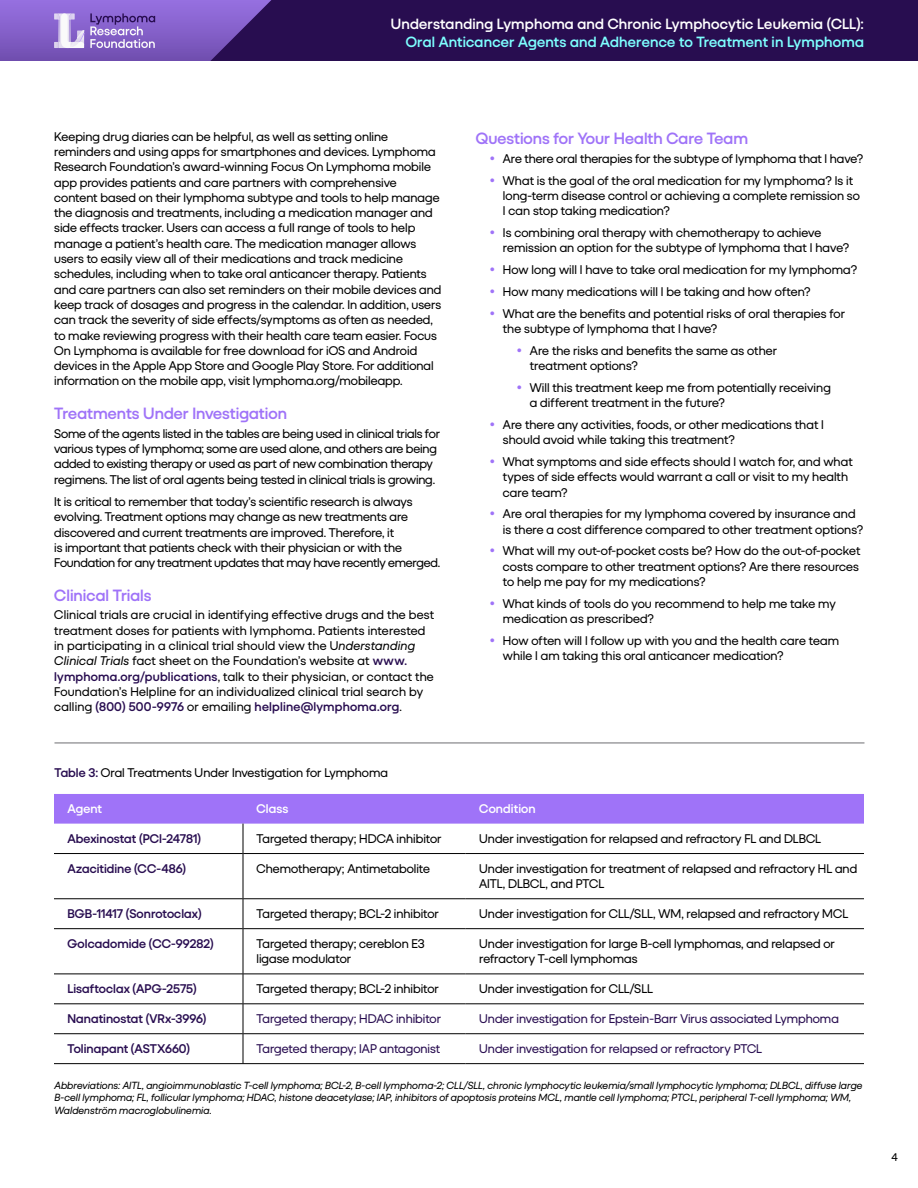
<style>
.page{position:relative;width:918px;height:1188px;background:#fff}
.page>*{position:absolute;margin:0;border:0;box-sizing:border-box;transform-origin:0 0}
.t1{font:600 16.5px "Duplet";color:#9f73f8}
.t2{font:600 15px "Duplet";letter-spacing:.015em;color:#fff}
.t3{font:600 15px "Duplet";letter-spacing:.01em;color:#7dffff}
.Body_8_5pt{font:12.75px/15.3px "Duplet";color:#000}
.Body_8_5pt-2{font:12.75px "Duplet";color:#280d50}
.Body_8_5pt-3{font:600 12.75px "Duplet";color:#280d50}
.Figure_Table_Label{font:12.75px "Duplet";color:#000}
.Table_Header{font:600 12.75px "Duplet";letter-spacing:.01em;color:#fff}
.t4{font:11.25px "Duplet";color:#000}
.Table_Disclaimer{font:italic 10.5px/12.6px "Duplet";letter-spacing:.005em;color:#000}
.s1{font-style:italic}
.s2{font-weight:600;color:#280d50}
</style>
<div class="page">
<div style="left:0;top:0;width:918px;height:61px;background:#280d50"></div>
<svg style="left:0;top:0;width:272px;height:61px;background:#805ebe"></svg>
<div style="left:54px;top:794px;width:810px;height:30px;background:#9f73f8"></div>
<hr style="left:54px;top:853px;width:189px;height:1px;background:#000">
<hr style="left:243px;top:853px;width:223px;height:1px;background:#000">
<hr style="left:466px;top:853px;width:398px;height:1px;background:#000">
<hr style="left:54px;top:898px;width:189px;height:1px;background:#000">
<hr style="left:243px;top:898px;width:223px;height:1px;background:#000">
<hr style="left:466px;top:898px;width:398px;height:1px;background:#000">
<hr style="left:54px;top:928px;width:189px;height:1px;background:#000">
<hr style="left:243px;top:928px;width:223px;height:1px;background:#000">
<hr style="left:466px;top:928px;width:398px;height:1px;background:#000">
<hr style="left:54px;top:974px;width:189px;height:1px;background:#000">
<hr style="left:243px;top:974px;width:223px;height:1px;background:#000">
<hr style="left:466px;top:974px;width:398px;height:1px;background:#000">
<hr style="left:54px;top:1004px;width:189px;height:1px;background:#000">
<hr style="left:243px;top:1004px;width:223px;height:1px;background:#000">
<hr style="left:466px;top:1004px;width:398px;height:1px;background:#000">
<hr style="left:54px;top:1033px;width:189px;height:1px;background:#000">
<hr style="left:243px;top:1033px;width:223px;height:1px;background:#000">
<hr style="left:466px;top:1033px;width:398px;height:1px;background:#000">
<hr style="left:54px;top:1063px;width:189px;height:1px;background:#000">
<hr style="left:243px;top:1063px;width:223px;height:1px;background:#000">
<hr style="left:466px;top:1063px;width:398px;height:1px;background:#000">
<hr style="left:243px;top:824px;width:1px;height:30px;background:#000">
<hr style="left:243px;top:854px;width:1px;height:45px;background:#000">
<hr style="left:243px;top:899px;width:1px;height:30px;background:#000">
<hr style="left:243px;top:929px;width:1px;height:45px;background:#000">
<hr style="left:243px;top:974px;width:1px;height:30px;background:#000">
<hr style="left:243px;top:1004px;width:1px;height:30px;background:#000">
<svg style="left:243px;top:1034px;width:1px;height:29px"></svg>
<hr style="left:54px;top:743px;width:810px;height:1px;background:#6d6e71">
<p class="t2" style="left:391px;top:15px;width:475px">Understanding Lymphoma and Chronic Lymphocytic Leukemia (CLL):</p>
<p class="t3" style="left:406px;top:33px;width:460px">Oral Anticancer Agents and Adherence to Treatment in Lymphoma</p>
<p class="Body_8_5pt" style="left:54px;top:128px;width:389px">Keeping drug diaries can be helpful, as well as setting online reminders and using apps for smartphones and devices. Lymphoma Research Foundation’s award-winning Focus On Lymphoma mobile app provides patients and care partners with comprehensive content based on their lymphoma subtype and tools to help manage the diagnosis and treatments, including a medication manager and side effects tracker. Users can access a full range of tools to help manage a patient’s health care. The medication manager allows users to easily view all of their medications and track medicine schedules, including when to take oral anticancer therapy. Patients and care partners can also set reminders on their mobile devices and keep track of dosages and progress in the calendar. In addition, users can track the severity of side effects/symptoms as often as needed, to make reviewing progress with their health care team easier. Focus On Lymphoma is available for free download for iOS and Android devices in the Apple App Store and Google Play Store. For additional information on the mobile app, visit lymphoma.org/mobileapp.</p>
<h1 class="t1" style="left:54px;top:404px;width:234px">Treatments Under Investigation</h1>
<p class="Body_8_5pt" style="left:54px;top:425px;width:387px">Some of the agents listed in the tables are being used in clinical trials for various types of lymphoma; some are used alone, and others are being added to existing therapy or used as part of new combination therapy regimens. The list of oral agents being tested in clinical trials is growing.</p>
<p class="Body_8_5pt" style="left:54px;top:494px;width:388px">It is critical to remember that today’s scientific research is always evolving. Treatment options may change as new treatments are discovered and current treatments are improved. Therefore, it<br>is important that patients check with their physician or with the Foundation for any treatment updates that may have recently emerged.</p>
<h1 class="t1" style="left:54px;top:585px;width:99px">Clinical Trials</h1>
<p class="Body_8_5pt" style="left:54px;top:607px;width:382px">Clinical trials are crucial in identifying effective drugs and the best treatment doses for patients with lymphoma. Patients interested in participating in a clinical trial should view the U<span class="s1">nderstanding Clinical Trials</span> fact sheet on the Foundation’s website at <span class="s2">www. lymphoma.org/publications</span>, talk to their physician, or contact the Foundation’s Helpline for an individualized clinical trial search by calling <span class="s2">(800) 500-9976</span> or emailing <span class="s2">helpline@lymphoma.org</span>.</p>
<p class="Figure_Table_Label" style="left:54px;top:765px;width:335px"><span class="s2">Table 3:</span> Oral Treatments Under Investigation for Lymphoma</p>
<h1 class="t1" style="left:476px;top:129px;width:274px">Questions for Your Health Care Team</h1>
<p class="Body_8_5pt" style="left:503px;top:151px;width:362px">Are there oral therapies for the subtype of lymphoma that I have?</p>
<p class="Body_8_5pt" style="left:503px;top:172px;width:359px">What is the goal of the oral medication for my lymphoma? Is it long-term disease control or achieving a complete remission so<br>I can stop taking medication?</p>
<p class="Body_8_5pt" style="left:503px;top:225px;width:348px">Is combining oral therapy with chemotherapy to achieve remission an option for the subtype of lymphoma that I have?</p>
<p class="Body_8_5pt" style="left:503px;top:262px;width:356px">How long will I have to take oral medication for my lymphoma?</p>
<p class="Body_8_5pt" style="left:503px;top:284px;width:309px">How many medications will I be taking and how often?</p>
<p class="Body_8_5pt" style="left:503px;top:305px;width:344px">What are the benefits and potential risks of oral therapies for the subtype of lymphoma that I have?</p>
<p class="Body_8_5pt" style="left:530px;top:342px;width:249px">Are the risks and benefits the same as other treatment options?</p>
<p class="Body_8_5pt" style="left:530px;top:380px;width:303px">Will this treatment keep me from potentially receiving a different treatment in the future?</p>
<p class="Body_8_5pt" style="left:503px;top:417px;width:323px">Are there any activities, foods, or other medications that I should avoid while taking this treatment?</p>
<p class="Body_8_5pt" style="left:503px;top:454px;width:351px">What symptoms and side effects should I watch for, and what types of side effects would warrant a call or visit to my health care team?</p>
<p class="Body_8_5pt" style="left:503px;top:506px;width:362px">Are oral therapies for my lymphoma covered by insurance and is there a cost difference compared to other treatment options?</p>
<p class="Body_8_5pt" style="left:503px;top:543px;width:359px;text-align:justify">What will my out-of-pocket costs be? How do the out-of-pocket costs compare to other treatment options? Are there resources to help me pay for my medications?</p>
<p class="Body_8_5pt" style="left:503px;top:596px;width:334px">What kinds of tools do you recommend to help me take my medication as prescribed?</p>
<p class="Body_8_5pt" style="left:503px;top:633px;width:338px">How often will I follow up with you and the health care team while I am taking this oral anticancer medication?</p>
<p class="Table_Header" style="left:68px;top:801px;width:36px">Agent</p>
<p class="Table_Header" style="left:256px;top:801px;width:34px">Class</p>
<p class="Table_Header" style="left:479px;top:801px;width:58px">Condition</p>
<p class="Body_8_5pt-3" style="left:68px;top:831px;width:135px">Abexinostat (PCI-24781)</p>
<p class="Body_8_5pt" style="left:256px;top:831px;width:187px">Targeted therapy; HDCA inhibitor</p>
<p class="Body_8_5pt" style="left:479px;top:831px;width:343px">Under investigation for relapsed and refractory FL and DLBCL</p>
<p class="Body_8_5pt-3" style="left:68px;top:861px;width:120px">Azacitidine (CC-486)</p>
<p class="Body_8_5pt" style="left:256px;top:860px;width:175px">Chemotherapy; Antimetabolite</p>
<p class="Body_8_5pt" style="left:479px;top:860px;width:380px">Under investigation for treatment of relapsed and refractory HL and<br>AITL, DLBCL, and PTCL</p>
<p class="Body_8_5pt-3" style="left:68px;top:906px;width:136px">BGB-11417 (Sonrotoclax)</p>
<p class="Body_8_5pt" style="left:256px;top:906px;width:184px">Targeted therapy; BCL-2 inhibitor</p>
<p class="Body_8_5pt" style="left:479px;top:906px;width:371px">Under investigation for CLL/SLL, WM, relapsed and refractory MCL</p>
<p class="Body_8_5pt-3" style="left:68px;top:936px;width:148px">Golcadomide (CC-99282)</p>
<p class="Body_8_5pt" style="left:256px;top:936px;width:170px">Targeted therapy; cereblon E3 ligase modulator</p>
<p class="Body_8_5pt" style="left:479px;top:936px;width:357px">Under investigation for large B-cell lymphomas, and relapsed or refractory T-cell lymphomas</p>
<p class="Body_8_5pt-3" style="left:68px;top:981px;width:131px">Lisaftoclax (APG-2575)</p>
<p class="Body_8_5pt" style="left:256px;top:981px;width:184px">Targeted therapy; BCL-2 inhibitor</p>
<p class="Body_8_5pt" style="left:479px;top:981px;width:175px">Under investigation for CLL/SLL</p>
<p class="Body_8_5pt-3" style="left:68px;top:1011px;width:140px">Nanatinostat (VRx-3996)</p>
<p class="Body_8_5pt-2" style="left:256px;top:1011px;width:186px">Targeted therapy; HDAC inhibitor</p>
<p class="Body_8_5pt-2" style="left:479px;top:1011px;width:361px">Under investigation for Epstein-Barr Virus associated Lymphoma</p>
<p class="Body_8_5pt-3" style="left:68px;top:1041px;width:124px">Tolinapant (ASTX660)</p>
<p class="Body_8_5pt-2" style="left:256px;top:1041px;width:185px">Targeted therapy; IAP antagonist</p>
<p class="Body_8_5pt-2" style="left:479px;top:1041px;width:284px">Under investigation for relapsed or refractory PTCL</p>
<p class="Table_Disclaimer" style="left:54px;top:1079px;width:810px">Abbreviations: AITL, angioimmunoblastic T-cell lymphoma; BCL-2, B-cell lymphoma-2; CLL/SLL, chronic lymphocytic leukemia/small lymphocytic lymphoma; DLBCL, diffuse large<br>B-cell lymphoma; FL, follicular lymphoma; HDAC, histone deacetylase; IAP, inhibitors of apoptosis proteins MCL, mantle cell lymphoma; PTCL, peripheral T-cell lymphoma; WM,<br>Waldenström macroglobulinemia.</p>
<p class="t4" style="left:891px;top:1151px;width:8px">4</p>
</div>
